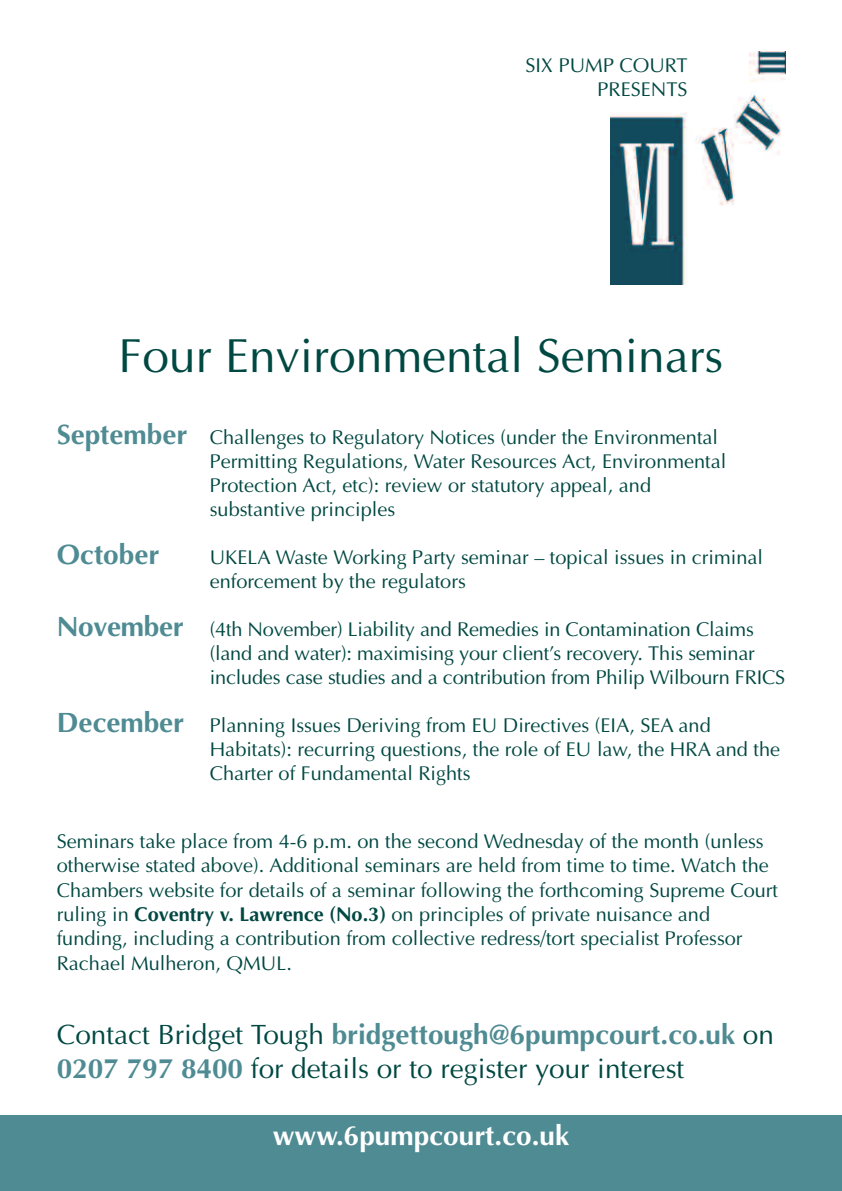
<style>
.page{position:relative;width:842px;height:1191px;background:#fff}
.page>*{position:absolute;margin:0;border:0;box-sizing:border-box;transform-origin:0 0}
.t1{font:48px "Optima";color:#004842}
.t2{font:28px/34px "Optima";color:#004842}
.t3{font:700 28px "Optima";color:#fff}
.t4{font:700 28px "Optima";color:#4f8b93}
.t5{font:20px/24px "Optima";color:#004842}
.s1{font-weight:700;font-size:28px;color:#4f8b93}
.s2{font-weight:700}
.s3{font-weight:700;color:#4f8b93}
</style>
<div class="page">
<div style="left:0;top:1115px;width:842px;height:76px;background:#4f8b93"></div>
<img style="left:610px;top:51px;width:175px;height:233px">
<p class="t5" style="left:525px;top:53px;width:164px;text-align:right">SIX PUMP COURT<br>PRESENTS</p>
<h1 class="t1" style="left:119px;top:327px;width:606px">Four Environmental Seminars</h1>
<p class="t5" style="left:210px;top:425px;width:518px;text-indent:-153px"><span class="s1">September</span> Challenges to Regulatory Notices (under the Environmental Permitting Regulations, Water Resources Act, Environmental Protection Act, etc): review or statutory appeal, and substantive principles</p>
<h2 class="t4" style="left:57px;top:537px;width:104px">October</h2>
<p class="t5" style="left:210px;top:545px;width:555px">UKELA Waste Working Party seminar – topical issues in criminal enforcement by the regulators</p>
<p class="t5" style="left:210px;top:617px;width:577px;text-indent:-153px"><span class="s1">November</span> (4th November) Liability and Remedies in Contamination Claims (land and water): maximising your client’s recovery. This seminar includes case studies and a contribution from Philip Wilbourn FRICS</p>
<p class="t5" style="left:210px;top:713px;width:572px;text-indent:-153px"><span class="s1">December</span> Planning Issues Deriving from EU Directives (EIA, SEA and<br>Habitats): recurring questions, the role of EU law, the HRA and the<br>Charter of Fundamental Rights</p>
<p class="t5" style="left:57px;top:828px;width:723px">Seminars take place from 4-6 p.m. on the second Wednesday of the month (unless otherwise stated above). Additional seminars are held from time to time. Watch the Chambers website for details of a seminar following the forthcoming Supreme Court ruling in <span class="s2">Coventry v. Lawrence (No.3)</span> on principles of private nuisance and funding, including a contribution from collective redress/tort specialist Professor Rachael Mulheron, QMUL.</p>
<h2 class="t2" style="left:57px;top:1017px;width:719px">Contact Bridget Tough <span class="s3">bridgettough@6pumpcourt.co.uk</span> on<br><span class="s3">0207 797 8400</span> for details or to register your interest</h2>
<h2 class="t3" style="left:273px;top:1118px;width:298px">www.6pumpcourt.co.uk</h2>
</div>
